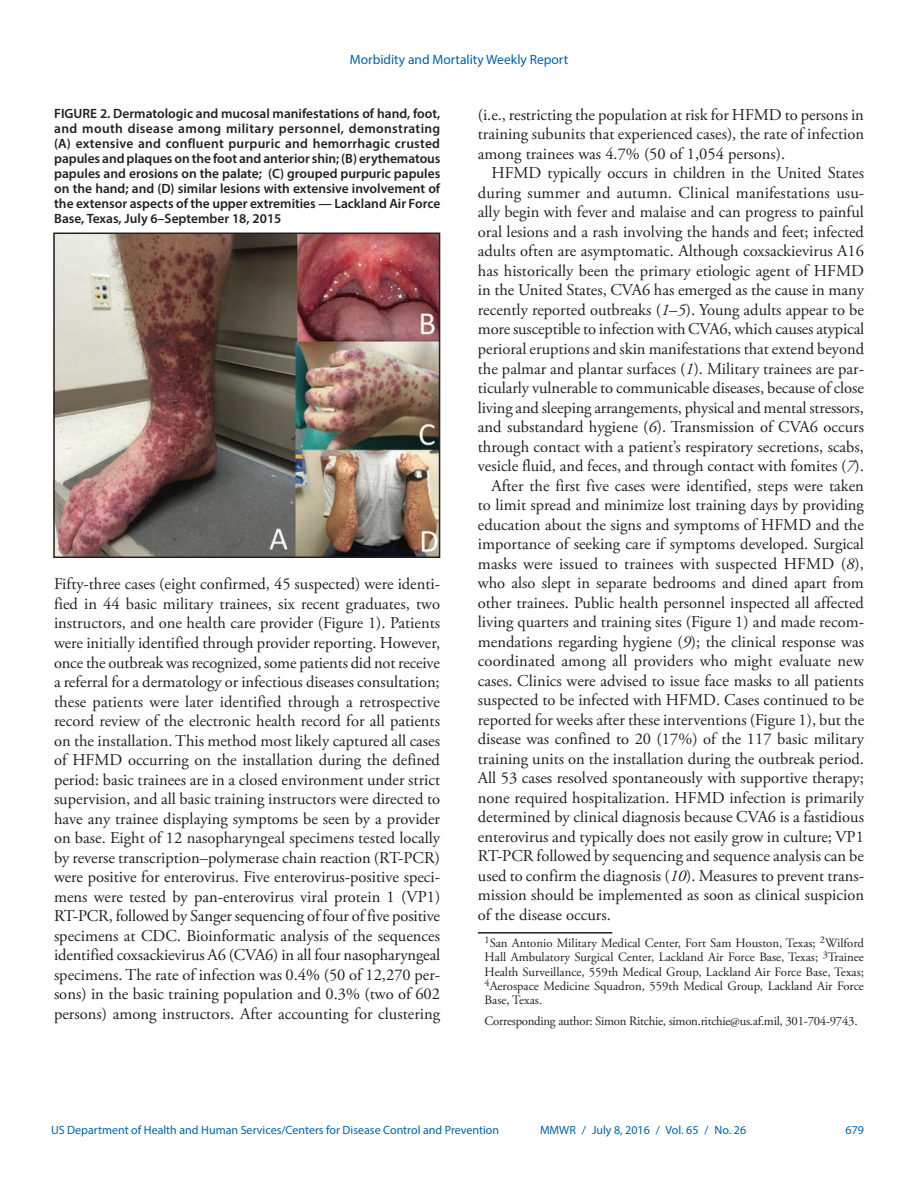
<style>
.page{position:relative;width:918px;height:1188px;background:#fff}
.page>*{position:absolute;margin:0;border:0;box-sizing:border-box;transform-origin:0 0}
.Paragraph{font:16.5px/19.5px "Adobe Garamond Pro";color:#231f20;text-align:justify}
.Figure_Title{font:600 13.5px/15px "Myriad Pro";color:#231f20;text-align:justify}
.t1{font:13.5px "Myriad Pro";color:#0161ab}
.Author_Affiliations{font:12.75px/14.2px "Adobe Garamond Pro";color:#231f20;text-align:justify}
.Corresponding_Author{font:12.75px "Adobe Garamond Pro";letter-spacing:-.02em;color:#231f20}
.t2{font:12px "Myriad Pro";color:#0161ab}
.s1{font-style:italic}
</style>
<div class="page">
<hr style="left:478px;top:932px;width:134px;height:2px;background:#231f20">
<img style="left:56px;top:236px;width:381px;height:319px">
<div style="left:53px;top:233px;width:387px;height:325px;border:2px solid #231f20"></div>
<p class="t1" style="left:350px;top:51px;width:220px">Morbidity and Mortality Weekly Report</p>
<p class="Figure_Title" style="left:54px;top:106px;width:388px">FIGURE 2. Dermatologic and mucosal manifestations of hand, foot, and mouth disease among military personnel, demonstrating (A) extensive and confluent purpuric and hemorrhagic crusted papules and plaques on the foot and anterior shin; (B) erythematous papules and erosions on the palate; (C) grouped purpuric papules on the hand; and (D) similar lesions with extensive involvement of the extensor aspects of the upper extremities — Lackland Air Force Base, Texas, July 6–September 18, 2015</p>
<p class="Paragraph" style="left:54px;top:575px;width:388px">Fifty-three cases (eight confirmed, 45 suspected) were identi&shy;fied in 44 basic military trainees, six recent graduates, two instructors, and one health care provider (Figure 1). Patients were initially identified through provider reporting. However, once the outbreak was recognized, some patients did not receive a referral for a dermatology or infectious diseases consultation; these patients were later identified through a retrospective record review of the electronic health record for all patients on the installation. This method most likely captured all cases of HFMD occurring on the installation during the defined period: basic trainees are in a closed environment under strict supervision, and all basic training instructors were directed to have any trainee displaying symptoms be seen by a provider on base. Eight of 12 nasopharyngeal specimens tested locally by reverse transcription–polymerase chain reaction (RT-PCR) were positive for enterovirus. Five enterovirus-positive speci&shy;mens were tested by pan-enterovirus viral protein 1 (VP1)<br>RT-PCR, followed by Sanger sequencing of four of five positive specimens at CDC. Bioinformatic analysis of the sequences identified coxsackievirus A6 (CVA6) in all four nasopharyngeal specimens. The rate of infection was 0.4% (50 of 12,270 per&shy;sons) in the basic training population and 0.3% (two of 602 persons) among instructors. After accounting for clustering</p>
<p class="Paragraph" style="left:478px;top:106px;width:388px">(i.e., restricting the population at risk for HFMD to persons in training subunits that experienced cases), the rate of infection among trainees was 4.7% (50 of 1,054 persons).</p>
<p class="Paragraph" style="left:478px;top:164px;width:388px;text-indent:13px">HFMD typically occurs in children in the United States during summer and autumn. Clinical manifestations usu&shy;ally begin with fever and malaise and can progress to painful oral lesions and a rash involving the hands and feet; infected adults often are asymptomatic. Although coxsackievirus A16 has historically been the primary etiologic agent of HFMD in the United States, CVA6 has emerged as the cause in many recently reported outbreaks (<span class="s1">1</span>–<span class="s1">5</span>). Young adults appear to be more susceptible to infection with CVA6, which causes atypical perioral eruptions and skin manifestations that extend beyond the palmar and plantar surfaces (<span class="s1">1</span>). Military trainees are par&shy;ticularly vulnerable to communicable diseases, because of close living and sleeping arrangements, physical and mental stressors, and substandard hygiene (<span class="s1">6</span>). Transmission of CVA6 occurs through contact with a patient’s respiratory secretions, scabs, vesicle fluid, and feces, and through contact with fomites (<span class="s1">7</span>).</p>
<p class="Paragraph" style="left:478px;top:476px;width:388px;text-indent:13px">After the first five cases were identified, steps were taken to limit spread and minimize lost training days by providing education about the signs and symptoms of HFMD and the importance of seeking care if symptoms developed. Surgical masks were issued to trainees with suspected HFMD (<span class="s1">8</span>), who also slept in separate bedrooms and dined apart from other trainees. Public health personnel inspected all affected living quarters and training sites (Figure 1) and made recom&shy;mendations regarding hygiene (<span class="s1">9</span>); the clinical response was coordinated among all providers who might evaluate new cases. Clinics were advised to issue face masks to all patients suspected to be infected with HFMD. Cases continued to be reported for weeks after these interventions (Figure 1), but the disease was confined to 20 (17%) of the 117 basic military training units on the installation during the outbreak period.<br>All 53 cases resolved spontaneously with supportive therapy; none required hospitalization. HFMD infection is primarily determined by clinical diagnosis because CVA6 is a fastidious enterovirus and typically does not easily grow in culture; VP1<br>RT-PCR followed by sequencing and sequence analysis can be used to confirm the diagnosis (<span class="s1">10</span>). Measures to prevent trans&shy;mission should be implemented as soon as clinical suspicion of the disease occurs.</p>
<p class="Author_Affiliations" style="left:485px;top:936px;width:381px"><sup>1</sup>San Antonio Military Medical Center, Fort Sam Houston, Texas; <sup>2</sup>Wilford Hall Ambulatory Surgical Center, Lackland Air Force Base, Texas; <sup>3</sup>Trainee Health Surveillance, 559th Medical Group, Lackland Air Force Base, Texas; <sup>4</sup>Aerospace Medicine Squadron, 559th Medical Group, Lackland Air Force Base, Texas.</p>
<p class="Corresponding_Author" style="left:485px;top:1014px;width:374px">Corresponding author: Simon Ritchie, simon.ritchie@us.af.mil, 301-704-9743.</p>
<p class="t2" style="left:51px;top:1123px;width:450px">US Department of Health and Human Services/Centers for Disease Control and Prevention</p>
<p class="t2" style="left:540px;top:1123px;width:208px">MMWR / July 8, 2016 / Vol. 65 / No. 26</p>
<p class="t2" style="left:846px;top:1123px;width:20px">679</p>
</div>
